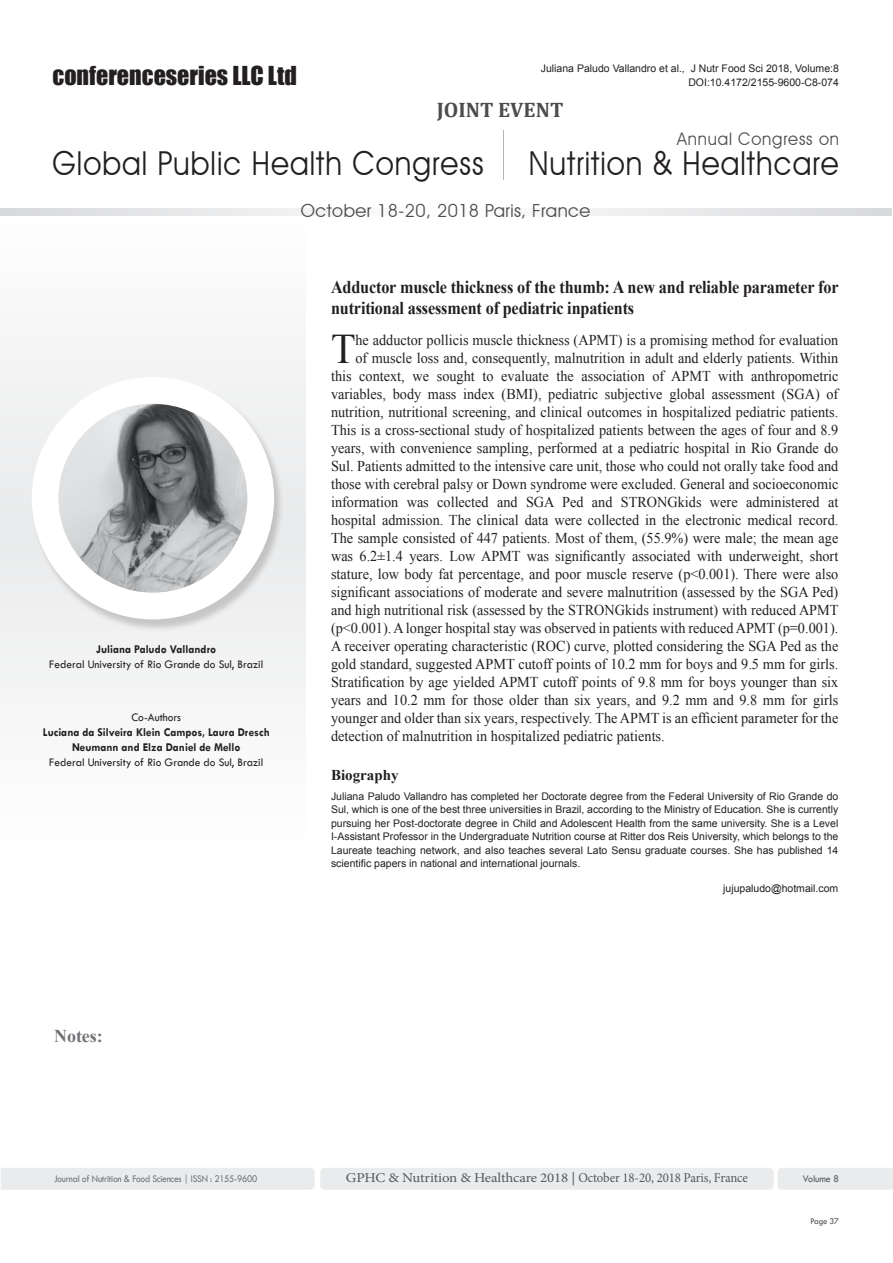
<style>
.page{position:relative;width:893px;height:1263px;background:#fff}
.page>*{position:absolute;margin:0;border:0;box-sizing:border-box;transform-origin:0 0}
.Bio_Heading{font:42.15px "Times New Roman";color:#231f20;scale:.95 1}
.t1{font:33px "Avant Garde IT Cby BT";letter-spacing:.035em;color:#231f20;scale:.9 1}
.t2{font:24px "Impact";color:#231f20}
.t3{font:700 21px "Cambria";color:#4b4c4d}
.t4{font:700 18px/21px "Times New Roman";letter-spacing:-.01em;color:#231f20;scale:.9 1}
.t5{font:18px "Avant Garde IT Cby BT";letter-spacing:.025em;color:#4b4c4d}
.t6{font:700 18px "Times New Roman";color:#717275}
.t7{font:17.25px "Avant Garde IT Cby BT";letter-spacing:.05em;color:#4b4c4d;scale:.95 1}
.Bio_Heading-2{font:15px "Times New Roman";color:#231f20;scale:.95 1}
.Bio_Heading-3{font:700 15px "Times New Roman";color:#231f20}
.t8{font:13.5px "Minion Pro";letter-spacing:-.01em;color:#57585a;scale:1.1 1}
.Name{font:700 12px/15px "Tw Cen";color:#231f20;text-align:center;scale:.95 1}
.Affiliation{font:12px "Tw Cen";color:#231f20;scale:.95 1}
.Name-2{font:12px "Tw Cen";color:#231f20;scale:.95 1}
.Biography{font:10.5px/13.5px "Arial";color:#231f20;text-align:justify}
.t9{font:10.5px "Tw Cen";letter-spacing:-.025em;color:#717275;scale:.9 1}
.t10{font:10.5px "Tw Cen";letter-spacing:-.01em;color:#57585a;scale:.95 1}
.t11{font:9px "Tw Cen";letter-spacing:-.02em;color:#4b4c4d;scale:.95 1}
</style>
<div class="page">
<svg style="left:0;top:208px;width:891px;height:8px"></svg>
<div style="left:1px;top:1168px;width:314px;height:21px;background:#eaebec"></div>
<div style="left:778px;top:1168px;width:115px;height:21px;background:#eaebec"></div>
<div style="left:320px;top:1168px;width:454px;height:21px;background:#eaebec;border-radius:4px"></div>
<div style="left:0;top:535px;width:306px;height:316px;background:#f7f7f8"></div>
<div style="left:0;top:219px;width:306px;height:316px;background:#f7f8f8"></div>
<hr style="left:503px;top:130px;width:1px;height:50px;background:#b4b5b8">
<div style="left:31px;top:379px;width:253px;height:253px;background:#231f20;opacity:.2"></div>
<div style="left:32px;top:377px;width:242px;height:242px;background:#fff;border-radius:50%"></div>
<img style="left:59px;top:404px;width:188px;height:189px">
<h3 class="t2" style="left:52px;top:56px;width:246px">conferenceseries LLC Ltd</h3>
<p class="Biography" style="left:541px;top:61px;width:300px">Juliana Paludo Vallandro et al., J Nutr Food Sci 2018, Volume:8</p>
<p class="Biography" style="left:688px;top:76px;width:152px">DOI:10.4172/2155-9600-C8-074</p>
<h3 class="t3" style="left:437px;top:95px;width:128px">JOINT EVENT</h3>
<h2 class="t1" style="left:52px;top:143px;width:481px">Global Public Health Congress</h2>
<p class="t7" style="left:677px;top:129px;width:172px">Annual Congress on</p>
<h2 class="t1" style="left:529px;top:143px;width:346px">Nutrition &amp; Healthcare</h2>
<p class="Name" style="left:96px;top:642px;width:128px">Juliana Paludo Vallandro</p>
<p class="Affiliation" style="left:49px;top:657px;width:227px">Federal University of Rio Grande do Sul, Brazil</p>
<p class="Name-2" style="left:131px;top:709px;width:54px">Co-Authors</p>
<p class="Name" style="left:43px;top:724px;width:240px">Luciana da Silveira Klein Campos, Laura Dresch<br>Neumann and Elza Daniel de Mello</p>
<p class="Affiliation" style="left:49px;top:754px;width:227px">Federal University of Rio Grande do Sul, Brazil</p>
<p class="t5" style="left:301px;top:199px;width:291px">October 18-20, 2018 Paris, France</p>
<p class="t4" style="left:331px;top:276px;width:565px">Adductor muscle thickness of the thumb: A new and reliable parameter for nutritional assessment of pediatric inpatients</p>
<p class="Bio_Heading" style="left:331px;top:320px;width:27px">T</p>
<p class="Bio_Heading-2" style="left:355px;top:330px;width:510px">he adductor pollicis muscle thickness (APMT) is a promising method for evaluation</p>
<p class="Bio_Heading-2" style="left:355px;top:348px;width:510px">of muscle loss and, consequently, malnutrition in adult and elderly patients. Within</p>
<p class="Bio_Heading-2" style="left:331px;top:366px;width:535px">this context, we sought to evaluate the association of APMT with anthropometric</p>
<p class="Bio_Heading-2" style="left:331px;top:384px;width:535px">variables, body mass index (BMI), pediatric subjective global assessment (SGA) of</p>
<p class="Bio_Heading-2" style="left:331px;top:402px;width:535px">nutrition, nutritional screening, and clinical outcomes in hospitalized pediatric patients.</p>
<p class="Bio_Heading-2" style="left:331px;top:420px;width:535px">This is a cross-sectional study of hospitalized patients between the ages of four and 8.9</p>
<p class="Bio_Heading-2" style="left:331px;top:438px;width:535px">years, with convenience sampling, performed at a pediatric hospital in Rio Grande do</p>
<p class="Bio_Heading-2" style="left:331px;top:456px;width:535px">Sul. Patients admitted to the intensive care unit, those who could not orally take food and</p>
<p class="Bio_Heading-2" style="left:331px;top:474px;width:536px">those with cerebral palsy or Down syndrome were excluded. General and socioeconomic</p>
<p class="Bio_Heading-2" style="left:331px;top:492px;width:535px">information was collected and SGA Ped and STRONGkids were administered at</p>
<p class="Bio_Heading-2" style="left:331px;top:510px;width:535px">hospital admission. The clinical data were collected in the electronic medical record.</p>
<p class="Bio_Heading-2" style="left:331px;top:528px;width:535px">The sample consisted of 447 patients. Most of them, (55.9%) were male; the mean age</p>
<p class="Bio_Heading-2" style="left:331px;top:546px;width:535px">was 6.2±1.4 years. Low APMT was significantly associated with underweight, short</p>
<p class="Bio_Heading-2" style="left:331px;top:564px;width:535px">stature, low body fat percentage, and poor muscle reserve (p&lt;0.001). There were also</p>
<p class="Bio_Heading-2" style="left:331px;top:582px;width:535px">significant associations of moderate and severe malnutrition (assessed by the SGA Ped)</p>
<p class="Bio_Heading-2" style="left:331px;top:600px;width:536px">and high nutritional risk (assessed by the STRONGkids instrument) with reduced APMT</p>
<p class="Bio_Heading-2" style="left:331px;top:618px;width:535px">(p&lt;0.001). A longer hospital stay was observed in patients with reduced APMT (p=0.001).</p>
<p class="Bio_Heading-2" style="left:331px;top:636px;width:535px">A receiver operating characteristic (ROC) curve, plotted considering the SGA Ped as the</p>
<p class="Bio_Heading-2" style="left:331px;top:654px;width:535px">gold standard, suggested APMT cutoff points of 10.2 mm for boys and 9.5 mm for girls.</p>
<p class="Bio_Heading-2" style="left:331px;top:672px;width:535px">Stratification by age yielded APMT cutoff points of 9.8 mm for boys younger than six</p>
<p class="Bio_Heading-2" style="left:331px;top:690px;width:535px">years and 10.2 mm for those older than six years, and 9.2 mm and 9.8 mm for girls</p>
<p class="Bio_Heading-2" style="left:331px;top:708px;width:535px">younger and older than six years, respectively. The APMT is an efficient parameter for the</p>
<p class="Bio_Heading-2" style="left:331px;top:726px;width:353px">detection of malnutrition in hospitalized pediatric patients.</p>
<p class="Bio_Heading-3" style="left:331px;top:765px;width:69px">Biography</p>
<p class="Biography" style="left:331px;top:790px;width:509px">Juliana Paludo Vallandro has completed her Doctorate degree from the Federal University of Rio Grande do Sul, which is one of the best three universities in Brazil, according to the Ministry of Education. She is currently pursuing her Post-doctorate degree in Child and Adolescent Health from the same university. She is a Level I-Assistant Professor in the Undergraduate Nutrition course at Ritter dos Reis University, which belongs to the Laureate teaching network, and also teaches several Lato Sensu graduate courses. She has published 14 scientific papers in national and international journals.</p>
<p class="Biography" style="left:723px;top:881px;width:117px">jujupaludo@hotmail.com</p>
<p class="t6" style="left:54px;top:1024px;width:50px">Notes:</p>
<p class="t9" style="left:54px;top:1173px;width:227px">Journal of Nutrition &amp; Food Sciences | ISSN : 2155-9600</p>
<p class="t8" style="left:346px;top:1169px;width:367px">GPHC &amp; Nutrition &amp; Healthcare 2018 | October 18-20, 2018 Paris, France</p>
<p class="t10" style="left:803px;top:1173px;width:40px">Volume 8</p>
<p class="t11" style="left:810px;top:1215px;width:32px">Page 37</p>
</div>
